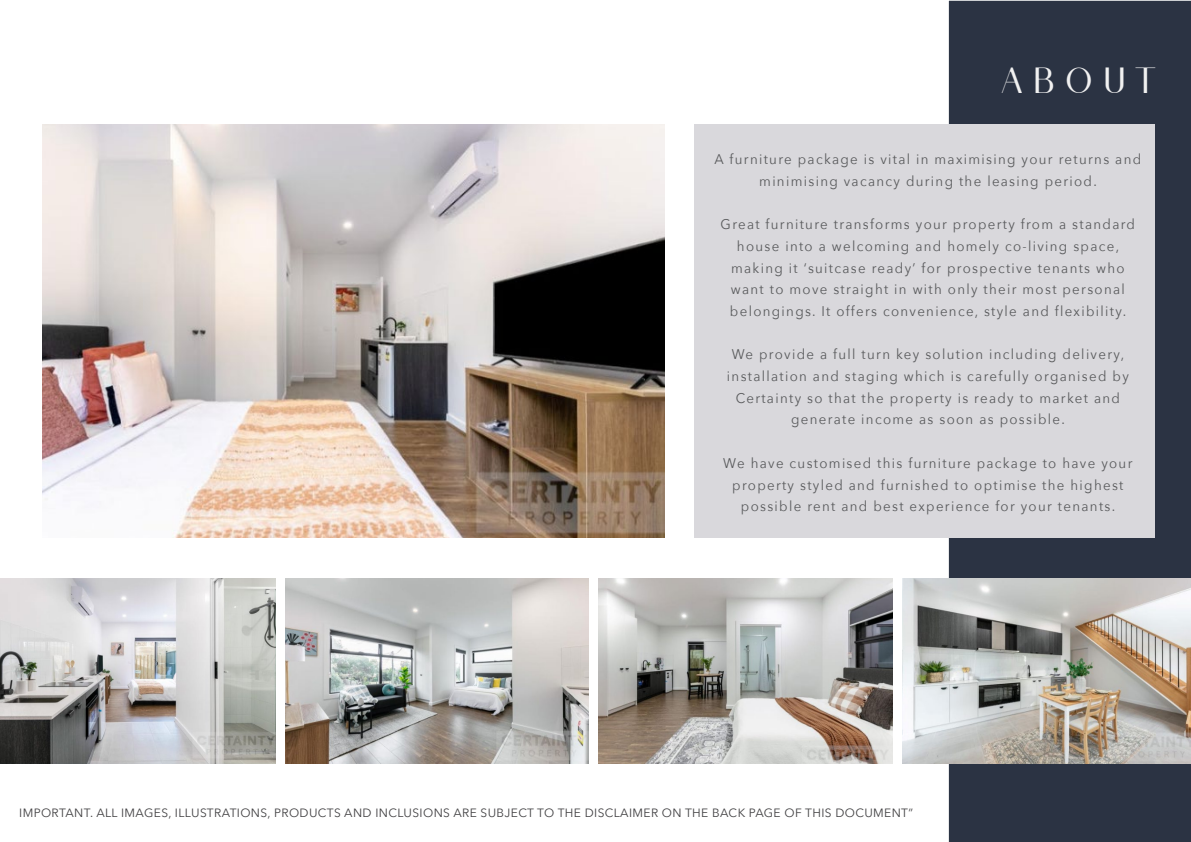
<style>
.page{position:relative;width:1191px;height:842px;background:#fff}
.page>*{position:absolute;margin:0;border:0;box-sizing:border-box;transform-origin:0 0}
.t1{font:48px "Breadley Sans";letter-spacing:.2em;color:#f1f1f1}
.t2{font:14px/21.7px "Avenir Next";letter-spacing:.1em;color:#58595b;text-align:center;scale:.95 1}
.t3{font:12px "Avenir Next";letter-spacing:.03em;color:#414042}
</style>
<div class="page">
<div style="left:948px;top:0;width:243px;height:842px;background:#2b3343"></div>
<img style="left:0;top:578px;width:276px;height:185px">
<img style="left:286px;top:578px;width:302px;height:185px">
<img style="left:43px;top:124px;width:621px;height:413px">
<img style="left:902px;top:578px;width:289px;height:185px">
<div style="left:694px;top:124px;width:461px;height:413px;background:#d9d8dc"></div>
<img style="left:598px;top:579px;width:294px;height:184px">
<h1 class="t1" style="left:1000px;top:63px;width:156px">ABOUT</h1>
<p class="t2" style="left:714px;top:148px;width:450px">A furniture package is vital in maximising your returns and minimising vacancy during the leasing period.</p>
<p class="t2" style="left:720px;top:213px;width:438px">Great furniture transforms your property from a standard house into a welcoming and homely co-living space, making it ‘suitcase ready’ for prospective tenants who want to move straight in with only their most personal belongings. It offers convenience, style and flexibility.</p>
<p class="t2" style="left:727px;top:343px;width:424px">We provide a full turn key solution including delivery, installation and staging which is carefully organised by Certainty so that the property is ready to market and generate income as soon as possible.</p>
<p class="t2" style="left:723px;top:451px;width:432px">We have customised this furniture package to have your property styled and furnished to optimise the highest possible rent and best experience for your tenants.</p>
<p class="t3" style="left:19px;top:802px;width:895px">IMPORTANT. ALL IMAGES, ILLUSTRATIONS, PRODUCTS AND INCLUSIONS ARE SUBJECT TO THE DISCLAIMER ON THE BACK PAGE OF THIS DOCUMENT”</p>
</div>
